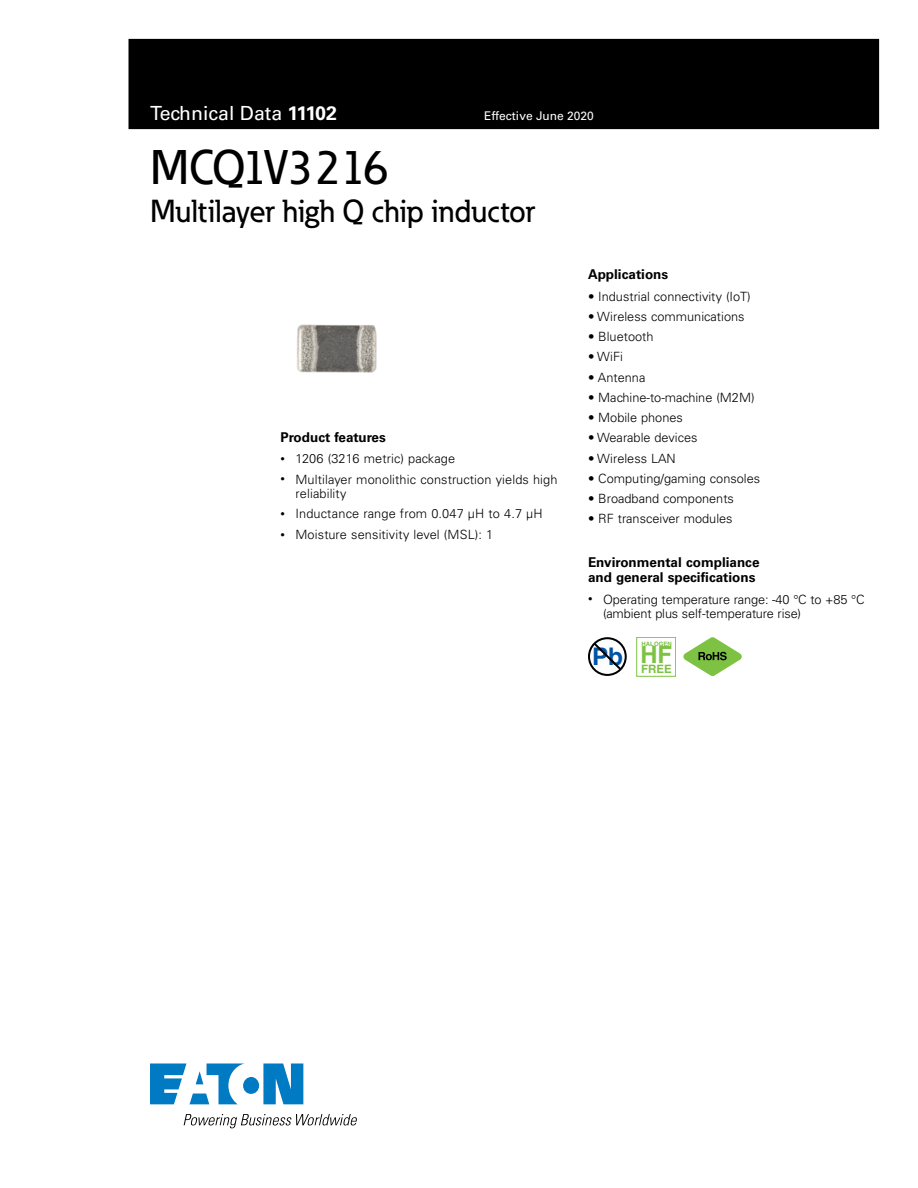
<style>
.page{position:relative;width:918px;height:1188px;background:#fff}
.page>*{position:absolute;margin:0;border:0;box-sizing:border-box;transform-origin:0 0}
.t1{font:500 48px "Eaton";letter-spacing:-.025em;color:#000}
.t2{font:500 31.5px "Eaton";color:#000}
.t3{font:700 24.3px "Helvetica";color:#0054a6}
.t4{font:700 23.7px "Helvetica";color:#7dc242}
.t5{font:19.5px "Univers LT Std";color:#fff}
.t6{font:700 13.5px/15px "Univers LT Std";color:#000}
.t7{font:300 12.75px "Univers";color:#000}
.t8{font:300 12.75px/14.2px "Univers LT Std";letter-spacing:.01em;color:#000}
.t9{font:300 12.75px/14.2px "Univers LT Std";letter-spacing:-.01em;color:#000}
.t10{font:12px "Univers LT Std";color:#fff}
.t11{font:700 11.55px "Helvetica";color:#7dc242}
.t12{font:700 6px "Helvetica";color:#7dc242}
.s1{font-weight:700}
.s2{font-family:"Univers";font-size:9px}
</style>
<div class="page">
<div style="left:129px;top:39px;width:750px;height:90px;background:#000"></div>
<svg style="left:150px;top:1063px;width:153px;height:41px"></svg>
<svg style="left:184px;top:1114px;width:173px;height:14px"></svg>
<svg style="left:588px;top:637px;width:39px;height:39px"></svg>
<div style="left:637px;top:637px;width:39px;height:39px;border:1px solid #7dc242"></div>
<svg style="left:683px;top:637px;width:59px;height:39px"></svg>
<img style="left:297px;top:324px;width:80px;height:49px">
<h3 class="t5" style="left:150px;top:102px;width:188px">Technical Data <span class="s1">11102</span></h3>
<p class="t10" style="left:484px;top:109px;width:111px">Effective June 2020</p>
<h1 class="t1" style="left:150px;top:138px;width:241px">MCQ1V3216</h1>
<h2 class="t2" style="left:150px;top:191px;width:387px">Multilayer high Q chip inductor</h2>
<p class="t6" style="left:280px;top:429px;width:107px">Product features</p>
<p class="t8" style="left:280px;top:452px;width:176px"><span class="s2">•</span> 1206 (3216 metric) package</p>
<p class="t8" style="left:296px;top:472px;width:264px;text-indent:-15px"><span class="s2">•</span> Multilayer monolithic construction yields high reliability</p>
<p class="t8" style="left:280px;top:506px;width:264px"><span class="s2">•</span> Inductance range from 0.047 µH to 4.7 µH</p>
<p class="t8" style="left:280px;top:527px;width:214px"><span class="s2">•</span> Moisture sensitivity level (MSL): 1</p>
<p class="t6" style="left:588px;top:267px;width:82px">Applications</p>
<p class="t7" style="left:588px;top:288px;width:164px">• Industrial connectivity (IoT)</p>
<p class="t7" style="left:588px;top:309px;width:158px">• Wireless communications</p>
<p class="t7" style="left:588px;top:329px;width:67px">• Bluetooth</p>
<p class="t7" style="left:588px;top:349px;width:37px">• WiFi</p>
<p class="t7" style="left:588px;top:369px;width:59px">• Antenna</p>
<p class="t7" style="left:588px;top:390px;width:168px">• Machine-to-machine (M2M)</p>
<p class="t7" style="left:588px;top:410px;width:96px">• Mobile phones</p>
<p class="t7" style="left:588px;top:430px;width:111px">• Wearable devices</p>
<p class="t7" style="left:588px;top:450px;width:89px">• Wireless LAN</p>
<p class="t7" style="left:588px;top:471px;width:174px">• Computing/gaming consoles</p>
<p class="t7" style="left:588px;top:491px;width:147px">• Broadband components</p>
<p class="t7" style="left:588px;top:511px;width:146px">• RF transceiver modules</p>
<p class="t6" style="left:588px;top:555px;width:173px">Environmental compliance and general specifications</p>
<p class="t9" style="left:603px;top:592px;width:263px;text-indent:-15px"><span class="s2">•</span> Operating temperature range: -40 °C to +85 °C (ambient plus self-temperature rise)</p>
<h3 class="t3" style="left:592px;top:641px;width:33px">Pb</h3>
<p class="t12" style="left:642px;top:640px;width:32px">HALOGEN</p>
<h3 class="t4" style="left:640px;top:641px;width:33px">HF</h3>
<p class="t11" style="left:641px;top:661px;width:32px">FREE</p>
</div>
